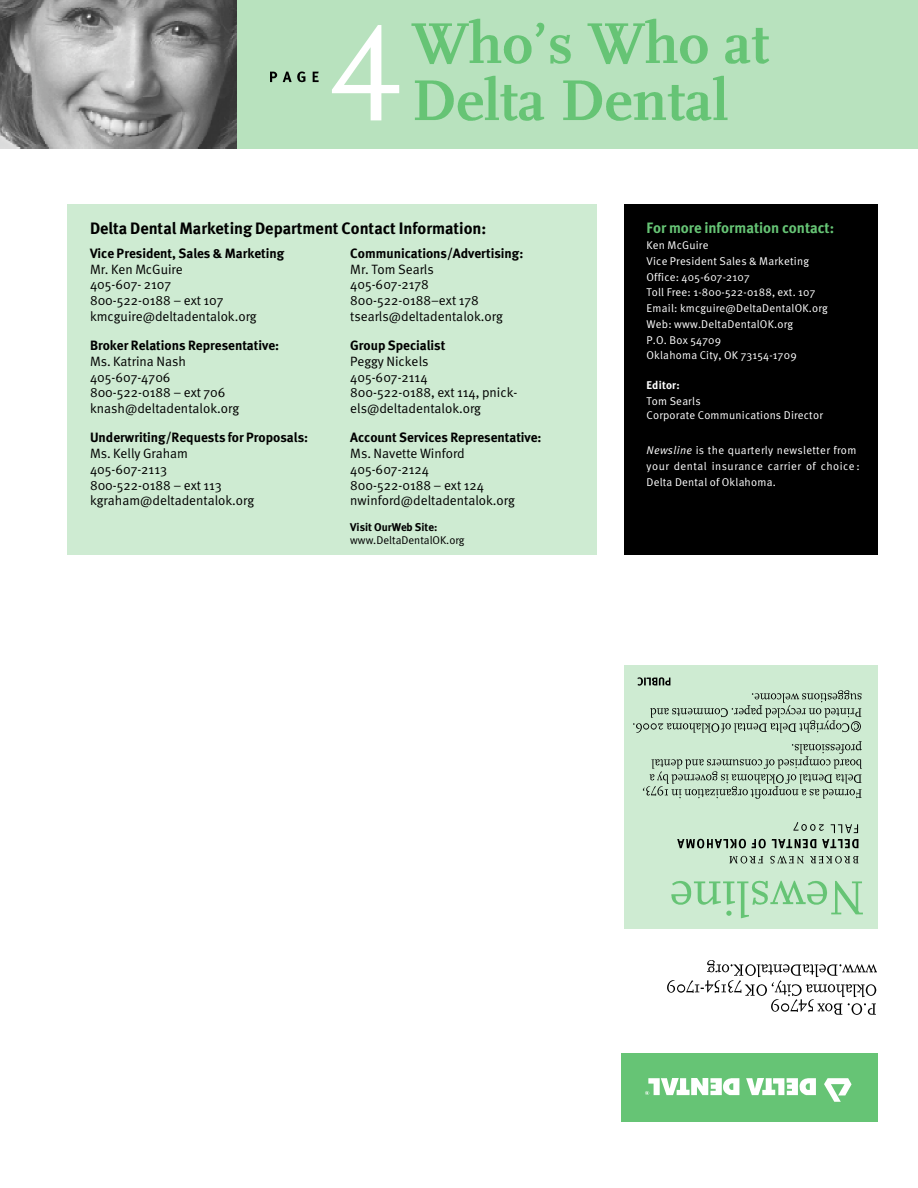
<style>
.page{position:relative;width:918px;height:1188px;background:#fff}
.page>*{position:absolute;margin:0;border:0;box-sizing:border-box;transform-origin:0 0}
.t1{font:700 16.5px "Meta";color:#000}
.t2{font:700 15px "Meta";color:#66c475}
.t3{font:13.5px/15.8px "Meta Normal";color:#000}
.t4{font:700 13.5px "Meta";color:#000}
.t5{font:11.25px/15.8px "Meta Normal";letter-spacing:.02em;color:#fff}
.t6{font:11.25px "Meta Normal";color:#000}
.t7{font:700 11.25px "Meta";color:#000}
.t8{font:700 11.25px "Meta";letter-spacing:.015em;color:#fff}
.s1{font-style:italic}
</style>
<div class="page">
<div style="left:68px;top:204px;width:529px;height:351px;background:#ceebd2"></div>
<div style="left:58px;top:0;width:860px;height:148px;background:#b8e2be"></div>
<svg style="left:332px;top:25px;width:67px;height:95px"></svg>
<svg style="left:270px;top:72px;width:7px;height:10px"></svg>
<svg style="left:283px;top:71px;width:22px;height:11px"></svg>
<svg style="left:313px;top:72px;width:6px;height:10px"></svg>
<svg style="left:415px;top:76px;width:129px;height:45px"></svg>
<svg style="left:563px;top:76px;width:165px;height:45px"></svg>
<svg style="left:411px;top:19px;width:133px;height:45px"></svg>
<svg style="left:550px;top:35px;width:21px;height:29px"></svg>
<svg style="left:588px;top:19px;width:120px;height:45px"></svg>
<svg style="left:725px;top:28px;width:44px;height:36px"></svg>
<div style="left:621px;top:1053px;width:257px;height:69px;background:#66c475"></div>
<svg style="left:746px;top:1078px;width:70px;height:17px"></svg>
<svg style="left:645px;top:1078px;width:94px;height:17px"></svg>
<svg style="left:824px;top:1078px;width:28px;height:24px"></svg>
<img style="left:771px;top:1000px;width:105px;height:15px">
<img style="left:667px;top:980px;width:209px;height:18px">
<img style="left:707px;top:961px;width:169px;height:17px">
<div style="left:624px;top:665px;width:254px;height:264px;background:#ceebd2"></div>
<img style="left:643px;top:787px;width:218px;height:12px">
<img style="left:649px;top:772px;width:212px;height:12px">
<img style="left:651px;top:757px;width:210px;height:12px">
<img style="left:792px;top:742px;width:69px;height:12px">
<img style="left:633px;top:721px;width:228px;height:12px">
<img style="left:651px;top:706px;width:210px;height:12px">
<img style="left:752px;top:691px;width:109px;height:12px">
<img style="left:729px;top:855px;width:130px;height:9px">
<img style="left:677px;top:838px;width:182px;height:11px">
<img style="left:793px;top:822px;width:66px;height:12px">
<div style="left:624px;top:204px;width:254px;height:351px;background:#000"></div>
<img style="left:0;top:0;width:236px;height:149px">
<svg style="left:671px;top:881px;width:192px;height:37px"></svg>
<img style="left:638px;top:677px;width:32px;height:9px">
<p class="t1" style="left:90px;top:222px;width:398px">Delta Dental Marketing Department Contact Information:</p>
<p class="t4" style="left:90px;top:248px;width:196px">Vice President, Sales &amp; Marketing</p>
<p class="t3" style="left:90px;top:262px;width:168px">Mr. Ken McGuire<br>405-607- 2107<br>800-522-0188 – ext 107 kmcguire@deltadentalok.org</p>
<p class="t4" style="left:90px;top:340px;width:191px">Broker Relations Representative:</p>
<p class="t3" style="left:90px;top:355px;width:151px">Ms. Katrina Nash<br>405-607-4706<br>800-522-0188 – ext 706 knash@deltadentalok.org</p>
<p class="t4" style="left:90px;top:432px;width:220px">Underwriting/Requests for Proposals:</p>
<p class="t3" style="left:90px;top:447px;width:166px">Ms. Kelly Graham<br>405-607-2113<br>800-522-0188 – ext 113 kgraham@deltadentalok.org</p>
<p class="t4" style="left:350px;top:248px;width:175px">Communications/Advertising:</p>
<p class="t3" style="left:350px;top:262px;width:154px">Mr. Tom Searls<br>405-607-2178<br>800-522-0188–ext 178 tsearls@deltadentalok.org</p>
<p class="t4" style="left:350px;top:340px;width:97px">Group Specialist</p>
<p class="t3" style="left:350px;top:355px;width:169px">Peggy Nickels<br>405-607-2114<br>800-522-0188, ext 114, pnick&shy;els@deltadentalok.org</p>
<p class="t4" style="left:350px;top:432px;width:193px">Account Services Representative:</p>
<p class="t3" style="left:350px;top:447px;width:166px">Ms. Navette Winford<br>405-607-2124<br>800-522-0188 – ext 124 nwinford@deltadentalok.org</p>
<p class="t7" style="left:350px;top:522px;width:89px">Visit OurWeb Site:</p>
<p class="t6" style="left:350px;top:536px;width:116px">www.DeltaDentalOK.org</p>
<p class="t2" style="left:647px;top:222px;width:189px">For more information contact:</p>
<p class="t5" style="left:647px;top:239px;width:183px">Ken McGuire<br>Vice President Sales &amp; Marketing<br>Office: 405-607-2107<br>Toll Free: 1-800-522-0188, ext. 107<br>Email: kmcguire@DeltaDentalOK.org<br>Web: www.DeltaDentalOK.org<br>P.O. Box 54709<br>Oklahoma City, OK 73154-1709</p>
<p class="t8" style="left:647px;top:381px;width:35px">Editor:</p>
<p class="t5" style="left:647px;top:395px;width:178px;line-height:14.2px">Tom Searls<br>Corporate Communications Director</p>
<p class="t5" style="left:647px;top:444px;width:215px"><span class="s1">Newsline</span> is the quarterly newsletter from your dental insurance carrier of choice :<br>Delta Dental of Oklahoma.</p>
</div>
